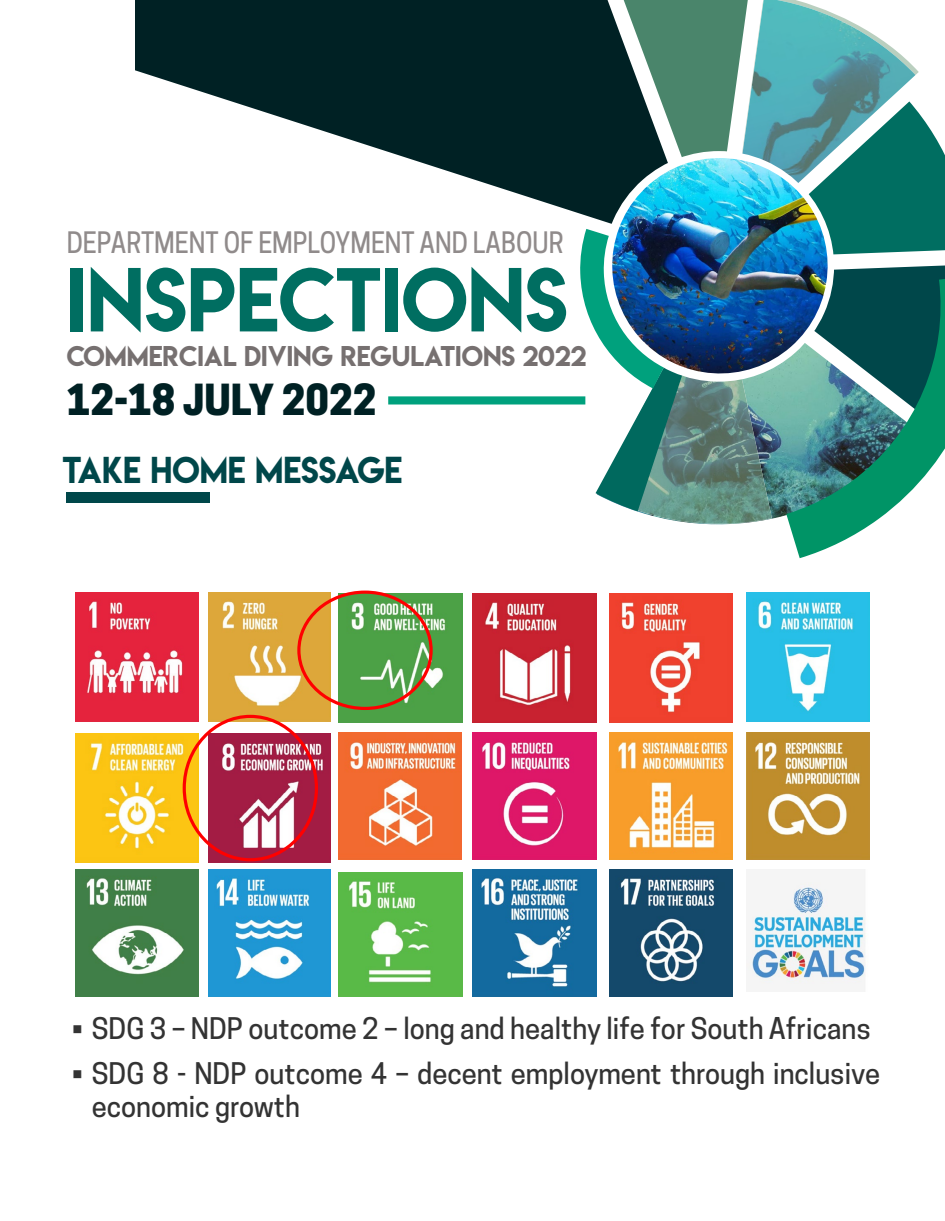
<style>
.page{position:relative;width:945px;height:1221px;background:#fff}
.page>*{position:absolute;margin:0;border:0;box-sizing:border-box;transform-origin:0 0}
.t1{font:80.33px "Lemon Milk";color:#006e61}
.t2{font:800 40.25px "Cooper Hewitt";color:#002124}
.t3{font:33.25px "Lemon Milk";color:#00474a}
.t4{font:500 28px/33.2px "Cooper Hewitt";color:#333}
.t5{font:500 27.82px "Cooper Hewitt";color:#908b8b;scale:.9 1}
.t6{font:25.38px "Lemon Milk";color:#767070}
</style>
<div class="page">
<svg style="left:135px;top:0;width:784px;height:405px"></svg>
<svg style="left:580px;top:97px;width:365px;height:461px"></svg>
<img style="left:611px;top:158px;width:218px;height:216px">
<div style="left:67px;top:492px;width:143px;height:11px;background:#00474a"></div>
<img style="left:609px;top:869px;width:123px;height:127px">
<img style="left:472px;top:869px;width:125px;height:127px">
<img style="left:339px;top:872px;width:124px;height:124px">
<img style="left:208px;top:869px;width:123px;height:127px">
<img style="left:746px;top:869px;width:120px;height:123px">
<img style="left:76px;top:869px;width:123px;height:127px">
<img style="left:76px;top:734px;width:123px;height:129px">
<img style="left:339px;top:732px;width:122px;height:128px">
<img style="left:208px;top:734px;width:123px;height:129px">
<img style="left:472px;top:732px;width:125px;height:128px">
<img style="left:609px;top:732px;width:123px;height:128px">
<img style="left:746px;top:732px;width:123px;height:128px">
<img style="left:76px;top:592px;width:123px;height:129px">
<img style="left:340px;top:594px;width:123px;height:129px">
<img style="left:208px;top:592px;width:123px;height:129px">
<img style="left:472px;top:594px;width:125px;height:129px">
<img style="left:609px;top:594px;width:123px;height:129px">
<img style="left:746px;top:592px;width:123px;height:129px">
<div style="left:297px;top:590px;width:136px;height:120px;border:3px solid #f00;border-radius:50%"></div>
<div style="left:183px;top:715px;width:135px;height:146px;border:3px solid #f00;border-radius:50%"></div>
<p class="t5" style="left:67px;top:226px;width:554px">DEPARTMENT OF EMPLOYMENT AND LABOUR</p>
<h1 class="t1" style="left:67px;top:242px;width:502px">INSPECTIONS</h1>
<p class="t6" style="left:67px;top:338px;width:521px">COMMERCIAL DIVING REGULATIONS 2022</p>
<h2 class="t2" style="left:67px;top:376px;width:311px">12-18 JULY 2022</h2>
<p class="t3" style="left:62px;top:446px;width:341px">TAKE HOME MESSAGE</p>
<p class="t4" style="left:72px;top:1012px;width:800px">• SDG 3 – NDP outcome 2 – long and healthy life for South Africans</p>
<p class="t4" style="left:92px;top:1056px;width:790px;text-indent:-20px">• SDG 8 - NDP outcome 4 – decent employment through inclusive economic growth</p>
</div>
